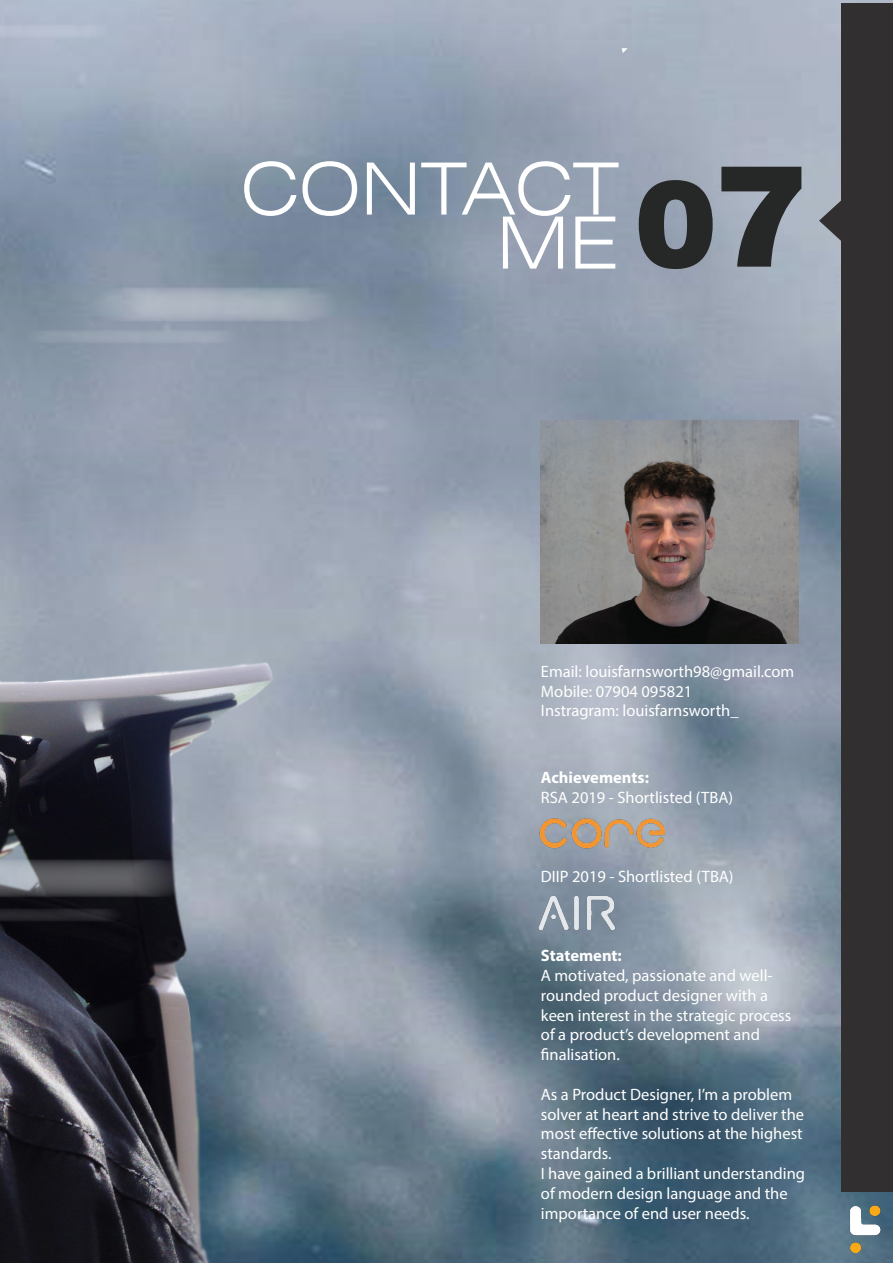
<style>
.page{position:relative;width:893px;height:1263px;background:#fff}
.page>*{position:absolute;margin:0;border:0;box-sizing:border-box;transform-origin:0 0}
.t1{font:900 120px "Swiss 721 BT";color:#262727}
.t2{font:300 expanded 72px "Swiss 721 BT";color:#fff}
.t3{font:16.5px/19.8px "Myriad Pro";color:#fff}
.t4{font:700 16.5px "Myriad Pro";color:#fff}
.s1{font-size:142.5px}
</style>
<div class="page">
<img style="left:0;top:0;width:893px;height:1263px">
<div style="left:842px;top:92px;width:51px;height:1100px;background:#312f30"></div>
<svg style="left:819px;top:199px;width:23px;height:45px"></svg>
<div style="left:842px;top:4px;width:51px;height:93px;background:#312f30"></div>
<img style="left:850px;top:1205px;width:35px;height:48px">
<img style="left:541px;top:421px;width:258px;height:223px">
<img style="left:449px;top:762px;width:296px;height:157px">
<img style="left:529px;top:890px;width:96px;height:47px">
<p class="t2" style="left:241px;top:146px;width:380px">CONTACT</p>
<p class="t2" style="left:497px;top:200px;width:123px">ME</p>
<h1 class="t1" style="left:636px;top:151px;width:174px">0<span class="s1">7</span></h1>
<p class="t3" style="left:541px;top:661px;width:255px">Email: louisfarnsworth98@gmail.com</p>
<p class="t3" style="left:541px;top:681px;width:153px">Mobile: 07904 095821</p>
<p class="t3" style="left:541px;top:701px;width:199px">Instragram: louisfarnsworth_</p>
<p class="t4" style="left:541px;top:767px;width:110px">Achievements:</p>
<p class="t3" style="left:541px;top:787px;width:194px">RSA 2019 - Shortlisted (TBA)</p>
<p class="t3" style="left:541px;top:866px;width:194px">DIIP 2019 - Shortlisted (TBA)</p>
<p class="t4" style="left:541px;top:945px;width:82px">Statement:</p>
<p class="t3" style="left:541px;top:965px;width:252px">A motivated, passionate and well&shy;rounded product designer with a keen interest in the strategic process of a product’s development and finalisation.</p>
<p class="t3" style="left:541px;top:1084px;width:265px">As a Product Designer, I’m a problem solver at heart and strive to deliver the most effective solutions at the highest standards.</p>
<p class="t3" style="left:541px;top:1163px;width:266px">I have gained a brilliant understanding of modern design language and the importance of end user needs.</p>
</div>
